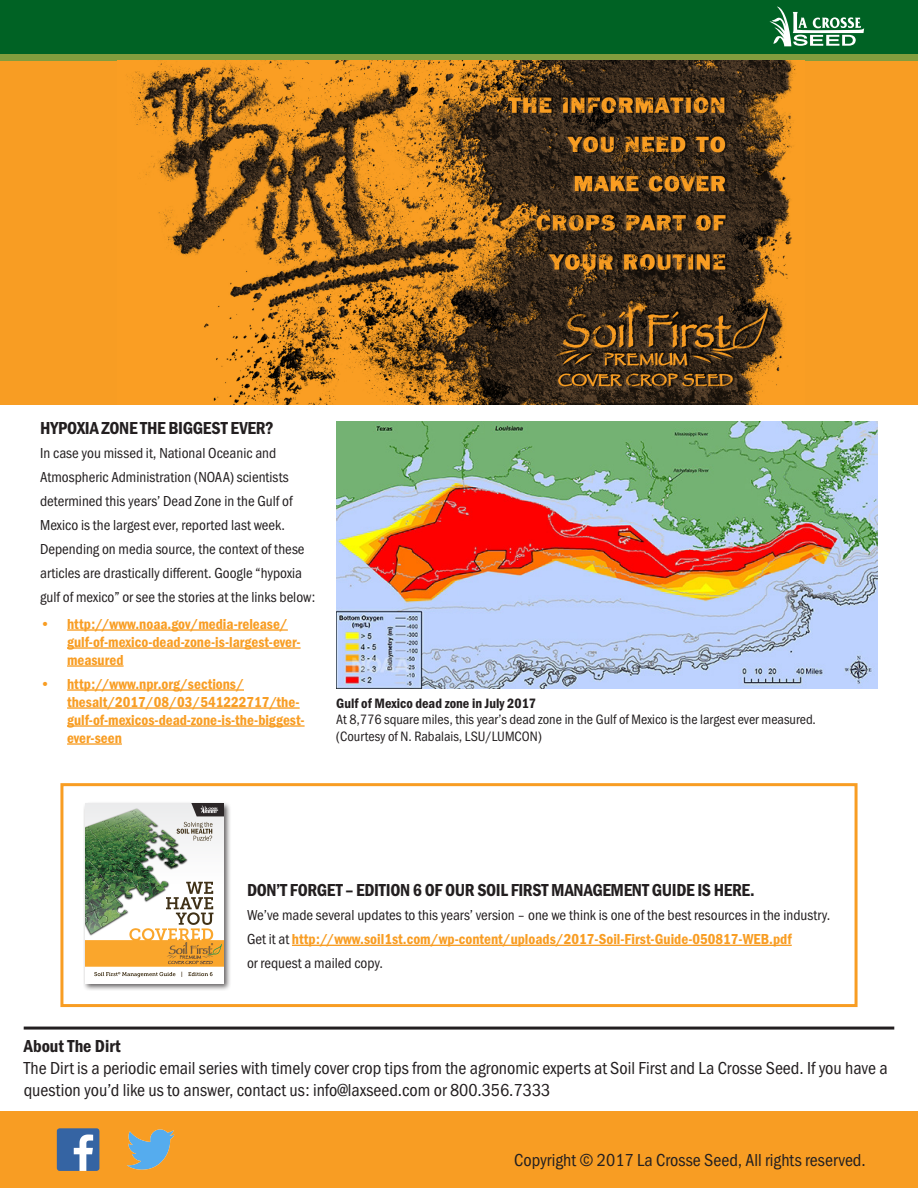
<style>
.page{position:relative;width:918px;height:1188px;background:#fff}
.page>*{position:absolute;margin:0;border:0;box-sizing:border-box;transform-origin:0 0}
.t1{font:18px/21.6px "Franklin Gothic URW Con Boo";color:#231f20}
.t2{font:18px "Franklin Gothic URW Con Dem";letter-spacing:-.02em;color:#231f20}
.t3{font:15px/24px "Franklin Gothic URW Con Boo";color:#231f20}
.t4{font:15px/18px "Franklin Gothic URW Con Dem";color:#f89d23}
.t5{font:14.1px/17px "Franklin Gothic URW Con Boo";color:#231f20}
.t6{font:14.1px "Franklin Gothic URW Con Dem";color:#231f20}
.s1{font-family:"Franklin Gothic URW Con Dem";color:#f89d23}
.s2{font-family:"Franklin Gothic URW Con Dem"}
</style>
<div class="page">
<div style="left:0;top:0;width:918px;height:404px;background:#f89d23"></div>
<div style="left:0;top:0;width:918px;height:61px;background:#829d3e"></div>
<div style="left:0;top:1112px;width:918px;height:76px;background:#f89d23"></div>
<div style="left:0;top:0;width:918px;height:53px;background:#006224"></div>
<img style="left:57px;top:1128px;width:42px;height:43px">
<img style="left:127px;top:1129px;width:47px;height:41px">
<img style="left:127px;top:61px;width:669px;height:343px">
<svg style="left:770px;top:7px;width:94px;height:39px"></svg>
<hr style="left:24px;top:1027px;width:870px;height:3px;background:#231f20">
<hr style="left:67px;top:629px;width:221px;height:2px;background:#f89d23">
<hr style="left:67px;top:647px;width:234px;height:2px;background:#f89d23">
<hr style="left:67px;top:665px;width:57px;height:2px;background:#f89d23">
<hr style="left:67px;top:689px;width:177px;height:2px;background:#f89d23">
<hr style="left:67px;top:707px;width:233px;height:2px;background:#f89d23">
<hr style="left:67px;top:725px;width:238px;height:2px;background:#f89d23">
<hr style="left:67px;top:743px;width:55px;height:2px;background:#f89d23">
<img style="left:336px;top:421px;width:542px;height:267px">
<div style="left:83px;top:801px;width:148px;height:190px;background:#231f20;opacity:.7"></div>
<img style="left:85px;top:803px;width:139px;height:180px">
<hr style="left:292px;top:945px;width:500px;height:1px;background:#f89d23">
<div style="left:60px;top:783px;width:798px;height:224px;border:3px solid #f89d23"></div>
<p class="t2" style="left:40px;top:415px;width:235px">HYPOXIA ZONE THE BIGGEST EVER?</p>
<p class="t3" style="left:40px;top:440px;width:277px">In case you missed it, National Oceanic and Atmospheric Administration (NOAA) scientists determined this years’ Dead Zone in the Gulf of Mexico is the largest ever, reported last week.<br>Depending on media source, the context of these articles are drastically different. Google “hypoxia gulf of mexico” or see the stories at the links below:</p>
<p class="t4" style="left:67px;top:614px;width:235px;text-indent:-27px">• http://www.noaa.gov/media-release/ gulf-of-mexico-dead-zone-is-largest-ever&shy;measured</p>
<p class="t4" style="left:67px;top:674px;width:239px;text-indent:-27px">• http://www.npr.org/sections/ thesalt/2017/08/03/541222717/the&shy;gulf-of-mexicos-dead-zone-is-the-biggest&shy;ever-seen</p>
<p class="t6" style="left:336px;top:693px;width:201px">Gulf of Mexico dead zone in July 2017</p>
<p class="t5" style="left:336px;top:711px;width:481px">At 8,776 square miles, this year’s dead zone in the Gulf of Mexico is the largest ever measured. (Courtesy of N. Rabalais, LSU/LUMCON)</p>
<p class="t2" style="left:247px;top:878px;width:509px">DON’T FORGET – EDITION 6 OF OUR SOIL FIRST MANAGEMENT GUIDE IS HERE.</p>
<p class="t3" style="left:247px;top:903px;width:585px">We’ve made several updates to this years’ version – one we think is one of the best resources in the industry.<br>Get it at <span class="s1">http://www.soil1st.com/wp-content/uploads/2017-Soil-First-Guide-050817-WEB.pdf<br></span>or request a mailed copy.</p>
<p class="t1" style="left:24px;top:1035px;width:866px"><span class="s2">About The Dirt<br></span>The Dirt is a periodic email series with timely cover crop tips from the agronomic experts at Soil First and La Crosse Seed. If you have a question you’d like us to answer, contact us: info@laxseed.com or 800.356.7333</p>
<p class="t1" style="left:514px;top:1149px;width:353px">Copyright © 2017 La Crosse Seed, All rights reserved.</p>
</div>
